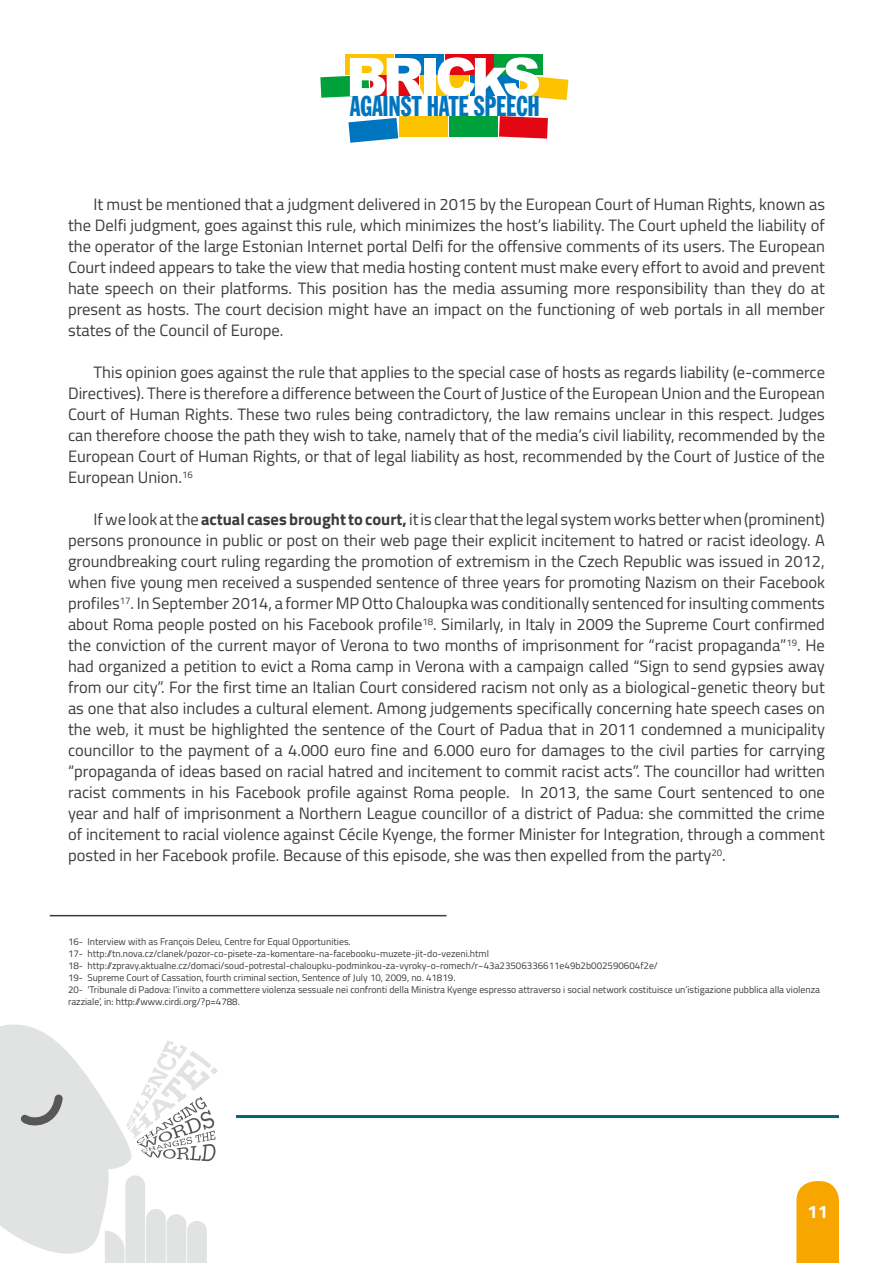
<style>
.page{position:relative;width:893px;height:1263px;background:#fff}
.page>*{position:absolute;margin:0;border:0;box-sizing:border-box;transform-origin:0 0}
.t1{font:extra-condensed 28.35px "Franklin Gothic BT";letter-spacing:-.015em;color:#0075bf}
.t2{font:700 18px "Titillium Web";color:#fff}
.t3{font:16.5px/21px "Titillium Web";color:#3c3c3b;text-align:justify}
.t4{font:9.75px/12px "Titillium Web";color:#3c3c3b}
.s1{font-weight:700}
</style>
<div class="page">
<hr style="left:236px;top:1115px;width:603px;height:3px;background:#006777">
<svg style="left:0;top:1024px;width:218px;height:239px"></svg>
<svg style="left:796px;top:1181px;width:43px;height:82px;background:#f7aa0e"></svg>
<div style="left:346px;top:54px;width:48px;height:20px;background:#fdc300"></div>
<div style="left:395px;top:54px;width:48px;height:20px;background:#0075bf"></div>
<div style="left:445px;top:54px;width:48px;height:20px;background:#e30613"></div>
<div style="left:495px;top:54px;width:48px;height:20px;background:#00a13a"></div>
<svg style="left:348px;top:118px;width:50px;height:25px"></svg>
<div style="left:449px;top:116px;width:49px;height:20px;background:#00a13a"></div>
<div style="left:400px;top:116px;width:48px;height:20px;background:#fdc300"></div>
<svg style="left:499px;top:116px;width:49px;height:23px"></svg>
<div style="left:420px;top:76px;width:48px;height:20px;background:linear-gradient(to bottom,#fdc300,#fdc300)"></div>
<svg style="left:320px;top:58px;width:104px;height:40px"></svg>
<div style="left:424px;top:58px;width:11px;height:38px;background:#fff"></div>
<svg style="left:438px;top:57px;width:130px;height:43px"></svg>
<hr style="left:50px;top:915px;width:396px;height:1px;background:#3c3c3b">
<h1 class="t1" style="left:350px;top:90px;width:192px">AGAINST HATE SPEECH</h1>
<p class="t3" style="left:68px;top:193px;width:758px;text-indent:26px">It must be mentioned that a judgment delivered in 2015 by the European Court of Human Rights, known as the Delfi judgment, goes against this rule, which minimizes the host’s liability. The Court upheld the liability of the operator of the large Estonian Internet portal Delfi for the offensive comments of its users. The European Court indeed appears to take the view that media hosting content must make every effort to avoid and prevent hate speech on their platforms. This position has the media assuming more responsibility than they do at present as hosts. The court decision might have an impact on the functioning of web portals in all member states of the Council of Europe.</p>
<p class="t3" style="left:68px;top:361px;width:758px;text-indent:26px">This opinion goes against the rule that applies to the special case of hosts as regards liability (e-commerce Directives). There is therefore a difference between the Court of Justice of the European Union and the European Court of Human Rights. These two rules being contradictory, the law remains unclear in this respect. Judges can therefore choose the path they wish to take, namely that of the media’s civil liability, recommended by the European Court of Human Rights, or that of legal liability as host, recommended by the Court of Justice of the European Union.<sup>16</sup></p>
<p class="t3" style="left:68px;top:508px;width:758px;text-indent:26px">If we look at the <span class="s1">actual cases brought to court,</span> it is clear that the legal system works better when (prominent) persons pronounce in public or post on their web page their explicit incitement to hatred or racist ideology. A groundbreaking court ruling regarding the promotion of extremism in the Czech Republic was issued in 2012, when five young men received a suspended sentence of three years for promoting Nazism on their Facebook profiles<sup>17</sup>. In September 2014, a former MP Otto Chaloupka was conditionally sentenced for insulting comments about Roma people posted on his Facebook profile<sup>18</sup>. Similarly, in Italy in 2009 the Supreme Court confirmed the conviction of the current mayor of Verona to two months of imprisonment for “racist propaganda”<sup>19</sup>. He had organized a petition to evict a Roma camp in Verona with a campaign called “Sign to send gypsies away from our city”. For the first time an Italian Court considered racism not only as a biological-genetic theory but as one that also includes a cultural element. Among judgements specifically concerning hate speech cases on the web, it must be highlighted the sentence of the Court of Padua that in 2011 condemned a municipality councillor to the payment of a 4.000 euro fine and 6.000 euro for damages to the civil parties for carrying “propaganda of ideas based on racial hatred and incitement to commit racist acts”. The councillor had written racist comments in his Facebook profile against Roma people. In 2013, the same Court sentenced to one year and half of imprisonment a Northern League councillor of a district of Padua: she committed the crime of incitement to racial violence against Cécile Kyenge, the former Minister for Integration, through a comment posted in her Facebook profile. Because of this episode, she was then expelled from the party<sup>20</sup>.</p>
<p class="t4" style="left:68px;top:935px;width:753px">16- Interview with as François Deleu, Centre for Equal Opportunities.<br>17- http://tn.nova.cz/clanek/pozor-co-pisete-za-komentare-na-facebooku-muzete-jit-do-vezeni.html<br>18- http://zpravy.aktualne.cz/domaci/soud-potrestal-chaloupku-podminkou-za-vyroky-o-romech/r~43a23506336611e49b2b002590604f2e/<br>19- Supreme Court of Cassation, fourth criminal section, Sentence of July 10, 2009, no. 41819.<br>20- ‘Tribunale di Padova: l’invito a commettere violenza sessuale nei confronti della Ministra Kyenge espresso attraverso i social network costituisce un’istigazione pubblica alla violenza razziale’, in: http://www.cirdi.org/?p=4788.</p>
<p class="t2" style="left:808px;top:1198px;width:22px">11</p>
</div>
